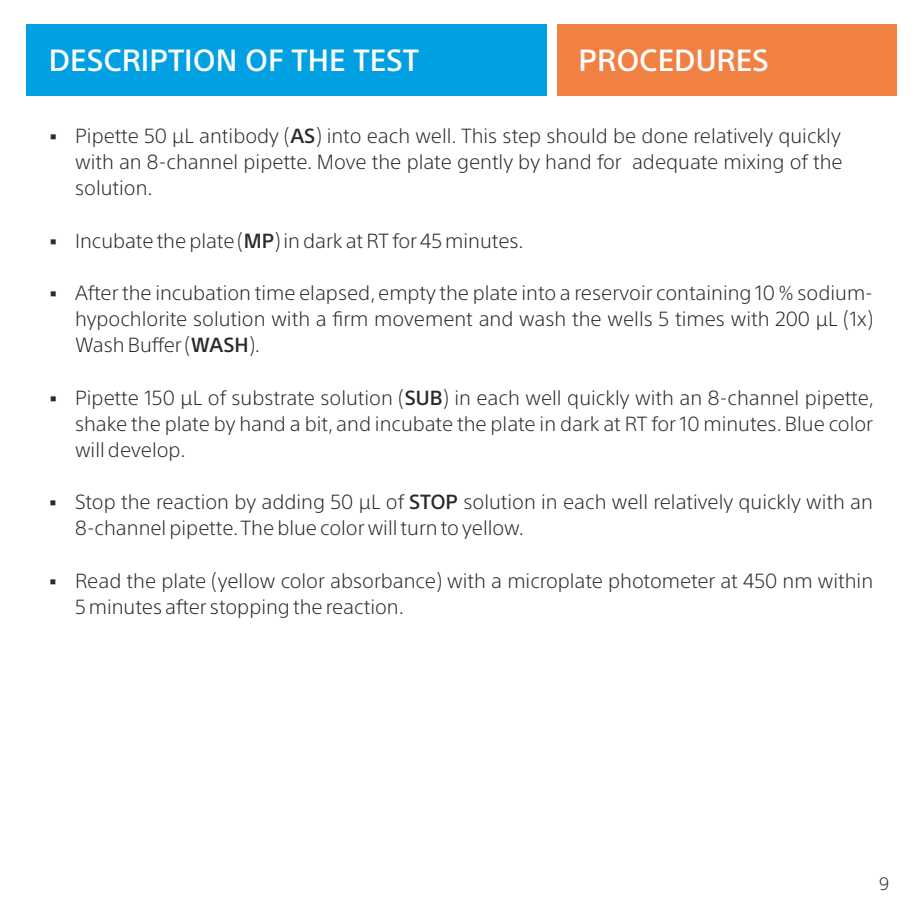
<style>
.page{position:relative;width:922px;height:922px;background:#fff}
.page>*{position:absolute;margin:0;border:0;box-sizing:border-box;transform-origin:0 0}
.t1{font:500 30px "SST";color:#fefefe}
.t2{font:300 20px/26.2px "SST";color:#2b2a29;text-align:justify}
.t3{font:300 17.5px "SST";color:#2b2a29}
.s1{font-weight:500}
</style>
<div class="page">
<div style="left:26px;top:24px;width:520px;height:72px;background:#00a0e3"></div>
<div style="left:557px;top:24px;width:338px;height:72px;background:#f08143"></div>
<h1 class="t1" style="left:49px;top:48px;width:372px">DESCRIPTION OF THE TEST</h1>
<h1 class="t1" style="left:578px;top:48px;width:192px">PROCEDURES</h1>
<p class="t2" style="left:75px;top:124px;width:768px;text-indent:-26px">▪ Pipette 50 µL antibody (<span class="s1">AS</span>) into each well. This step should be done relatively quickly with an 8-channel pipette. Move the plate gently by hand for adequate mixing of the solution.</p>
<p class="t2" style="left:49px;top:229px;width:476px">▪ Incubate the plate (<span class="s1">MP</span>) in dark at RT for 45 minutes.</p>
<p class="t2" style="left:75px;top:281px;width:799px;text-indent:-26px">▪ After the incubation time elapsed, empty the plate into a reservoir containing 10 % sodium&shy;hypochlorite solution with a firm movement and wash the wells 5 times with 200 µL (1x)<br>Wash Buffer (<span class="s1">WASH</span>).</p>
<p class="t2" style="left:75px;top:386px;width:800px;text-indent:-26px">▪ Pipette 150 µL of substrate solution (<span class="s1">SUB</span>) in each well quickly with an 8-channel pipette, shake the plate by hand a bit, and incubate the plate in dark at RT for 10 minutes. Blue color will develop.</p>
<p class="t2" style="left:75px;top:490px;width:799px;text-indent:-26px">▪ Stop the reaction by adding 50 µL of <span class="s1">STOP</span> solution in each well relatively quickly with an<br>8-channel pipette. The blue color will turn to yellow.</p>
<p class="t2" style="left:75px;top:569px;width:799px;text-indent:-26px">▪ Read the plate (yellow color absorbance) with a microplate photometer at 450 nm within<br>5 minutes after stopping the reaction.</p>
<p class="t3" style="left:878px;top:876px;width:12px">9</p>
</div>
